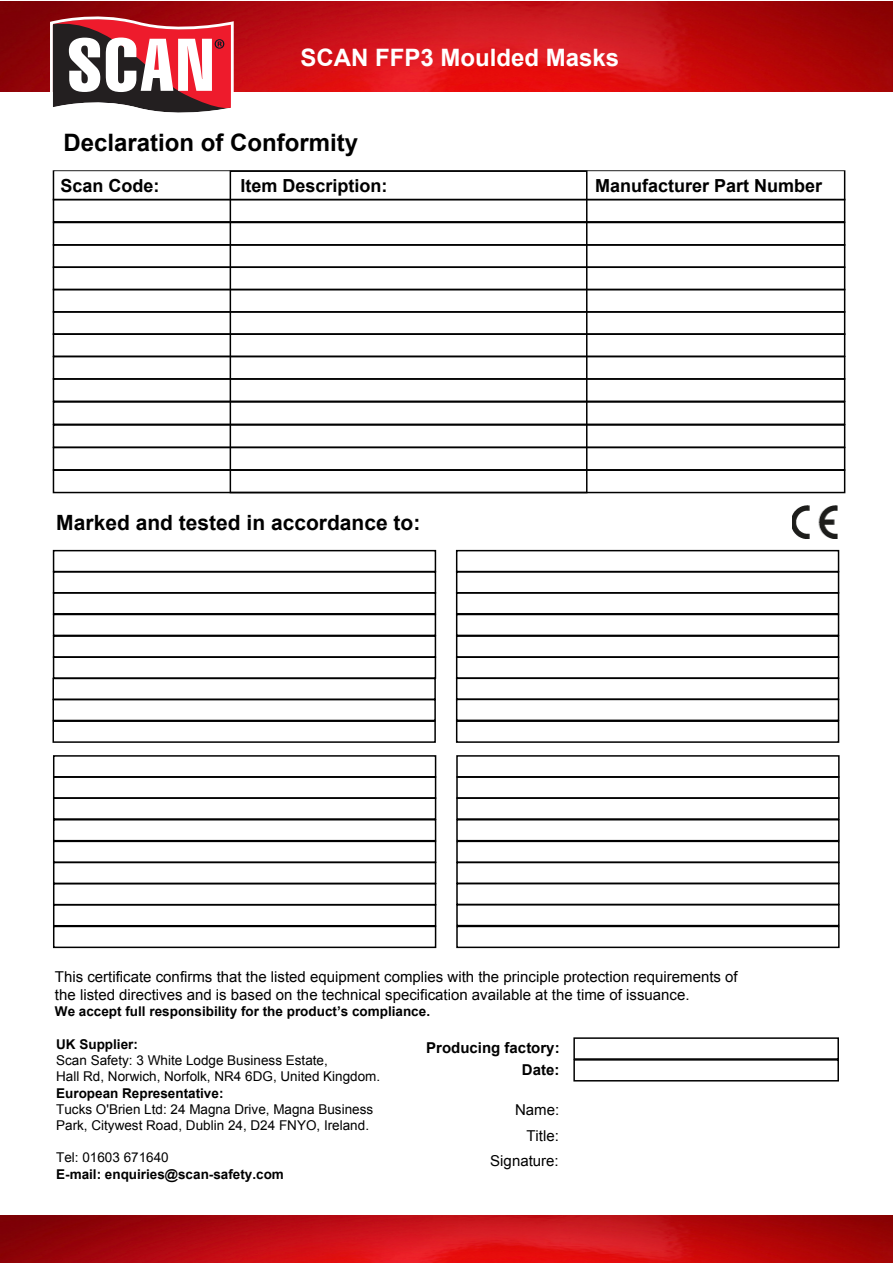
<style>
.page{position:relative;width:893px;height:1263px;background:#fff}
.page>*{position:absolute;margin:0;border:0;box-sizing:border-box;transform-origin:0 0}
.t1{font:700 24px "Arial";color:#000}
.t2{font:700 24px "Arial";color:#fff}
.t3{font:700 21px "Arial";color:#000}
.t4{font:700 18px "Arial";color:#000}
.t5{font:15px/18px "Arial";color:#000}
.t6{font:700 15px/21.1px "Arial";color:#000;text-align:right}
.t7{font:15px/26.5px "Arial";color:#000;text-align:right}
.t8{font:13.5px/16.2px "Arial";color:#000}
.t9{font:700 13.5px/16.2px "Arial";color:#000}
.s1{font-weight:700}
.s2{font-weight:400}
.s3{font-style:inherit}
</style>
<div class="page">
<img style="left:0;top:1px;width:892px;height:90px">
<div style="left:53px;top:170px;width:792px;height:31px;border:1px solid #000"></div>
<div style="left:53px;top:244px;width:792px;height:24px;border:2px solid #000"></div>
<div style="left:53px;top:266px;width:792px;height:24px;border:2px solid #000"></div>
<div style="left:53px;top:289px;width:792px;height:24px;border:2px solid #000"></div>
<div style="left:53px;top:311px;width:792px;height:24px;border:2px solid #000"></div>
<div style="left:53px;top:333px;width:792px;height:24px;border:2px solid #000"></div>
<div style="left:53px;top:356px;width:792px;height:24px;border:2px solid #000"></div>
<div style="left:53px;top:378px;width:792px;height:24px;border:2px solid #000"></div>
<div style="left:53px;top:401px;width:792px;height:24px;border:2px solid #000"></div>
<div style="left:53px;top:424px;width:792px;height:24px;border:2px solid #000"></div>
<div style="left:53px;top:550px;width:383px;height:22px;border:2px solid #000"></div>
<div style="left:53px;top:571px;width:383px;height:22px;border:2px solid #000"></div>
<div style="left:53px;top:592px;width:383px;height:22px;border:2px solid #000"></div>
<div style="left:53px;top:614px;width:383px;height:22px;border:2px solid #000"></div>
<div style="left:53px;top:635px;width:383px;height:23px;border:2px solid #000"></div>
<div style="left:456px;top:550px;width:383px;height:22px;border:2px solid #000"></div>
<div style="left:456px;top:571px;width:383px;height:22px;border:2px solid #000"></div>
<div style="left:456px;top:592px;width:383px;height:22px;border:2px solid #000"></div>
<div style="left:456px;top:614px;width:383px;height:22px;border:2px solid #000"></div>
<div style="left:456px;top:635px;width:383px;height:23px;border:2px solid #000"></div>
<div style="left:53px;top:199px;width:792px;height:24px;border:2px solid #000"></div>
<div style="left:53px;top:447px;width:792px;height:24px;border:2px solid #000"></div>
<div style="left:53px;top:469px;width:792px;height:24px;border:2px solid #000"></div>
<div style="left:53px;top:656px;width:383px;height:23px;border:2px solid #000"></div>
<div style="left:456px;top:656px;width:383px;height:23px;border:2px solid #000"></div>
<div style="left:52px;top:678px;width:384px;height:22px;border:2px solid #000"></div>
<div style="left:456px;top:677px;width:383px;height:23px;border:2px solid #000"></div>
<div style="left:52px;top:699px;width:384px;height:22px;border:2px solid #000"></div>
<div style="left:456px;top:699px;width:383px;height:22px;border:2px solid #000"></div>
<div style="left:52px;top:720px;width:384px;height:23px;border:2px solid #000"></div>
<div style="left:456px;top:720px;width:383px;height:23px;border:2px solid #000"></div>
<div style="left:53px;top:755px;width:383px;height:22px;border:2px solid #000"></div>
<div style="left:53px;top:776px;width:383px;height:23px;border:2px solid #000"></div>
<div style="left:53px;top:797px;width:383px;height:23px;border:2px solid #000"></div>
<div style="left:53px;top:819px;width:383px;height:22px;border:2px solid #000"></div>
<div style="left:53px;top:841px;width:383px;height:22px;border:2px solid #000"></div>
<div style="left:456px;top:755px;width:384px;height:22px;border:2px solid #000"></div>
<div style="left:456px;top:776px;width:384px;height:23px;border:2px solid #000"></div>
<div style="left:456px;top:797px;width:384px;height:23px;border:2px solid #000"></div>
<div style="left:456px;top:819px;width:384px;height:22px;border:2px solid #000"></div>
<div style="left:456px;top:841px;width:384px;height:22px;border:2px solid #000"></div>
<div style="left:53px;top:862px;width:383px;height:22px;border:2px solid #000"></div>
<div style="left:456px;top:862px;width:384px;height:22px;border:2px solid #000"></div>
<div style="left:53px;top:883px;width:383px;height:22px;border:2px solid #000"></div>
<div style="left:456px;top:883px;width:384px;height:22px;border:2px solid #000"></div>
<div style="left:53px;top:904px;width:383px;height:22px;border:2px solid #000"></div>
<div style="left:456px;top:904px;width:384px;height:22px;border:2px solid #000"></div>
<div style="left:53px;top:926px;width:383px;height:22px;border:2px solid #000"></div>
<div style="left:456px;top:926px;width:384px;height:22px;border:2px solid #000"></div>
<div style="left:573px;top:1037px;width:266px;height:23px;border:2px solid #000"></div>
<div style="left:573px;top:1059px;width:266px;height:22px;border:2px solid #000"></div>
<svg style="left:50px;top:16px;width:184px;height:97px"></svg>
<img style="left:0;top:1215px;width:893px;height:48px">
<img style="left:792px;top:505px;width:46px;height:34px">
<h1 class="t2" style="left:300px;top:40px;width:320px">SCAN FFP3 Moulded Masks</h1>
<h1 class="t1" style="left:64px;top:125px;width:296px">Declaration of Conformity</h1>
<p class="t4" style="left:61px;top:173px;width:101px">Scan Code:</p>
<p class="t4" style="left:241px;top:173px;width:149px">Item Description:</p>
<p class="t4" style="left:595px;top:173px;width:229px">Manufacturer Part Number</p>
<h2 class="t3" style="left:56px;top:507px;width:366px">Marked and tested in accordance to:</h2>
<p class="t5" style="left:55px;top:967px;width:684px">This certificate confirms that the listed equipment complies with the principle protection requirements of the listed directives and is based on the technical specification available at the time of issuance.</p>
<p class="t9" style="left:55px;top:1004px;width:377px">We accept full responsibility for the product’s compliance.</p>
<p class="t8" style="left:56px;top:1036px;width:326px"><span class="s1">UK Suppl</span><span class="s1">i</span><span class="s1">er:<br></span>Scan Safety: 3 White Lodge Business Estate,<br>Hall Rd, Norwich, Norfolk, NR4 6DG, United Kingdom.</p>
<p class="t9" style="left:56px;top:1085px;width:169px">European Representative:</p>
<p class="t8" style="left:56px;top:1101px;width:318px">Tucks O'Brien Ltd: 24 Magna Drive, Magna Business<br>Park, Citywest Road, Dublin 24, D24 FNYO, Ireland.</p>
<p class="t9" style="left:56px;top:1150px;width:229px"><span class="s2">Tel: 01603 671640<br></span>E-mail: enquiries@<span class="s3">scan-safety</span>.com</p>
<p class="t6" style="left:426px;top:1037px;width:135px">Producing factory:<br>Date:</p>
<p class="t7" style="left:515px;top:1096px;width:46px">Name:<br>Title:</p>
<p class="t7" style="left:490px;top:1148px;width:70px">Signature:</p>
</div>
